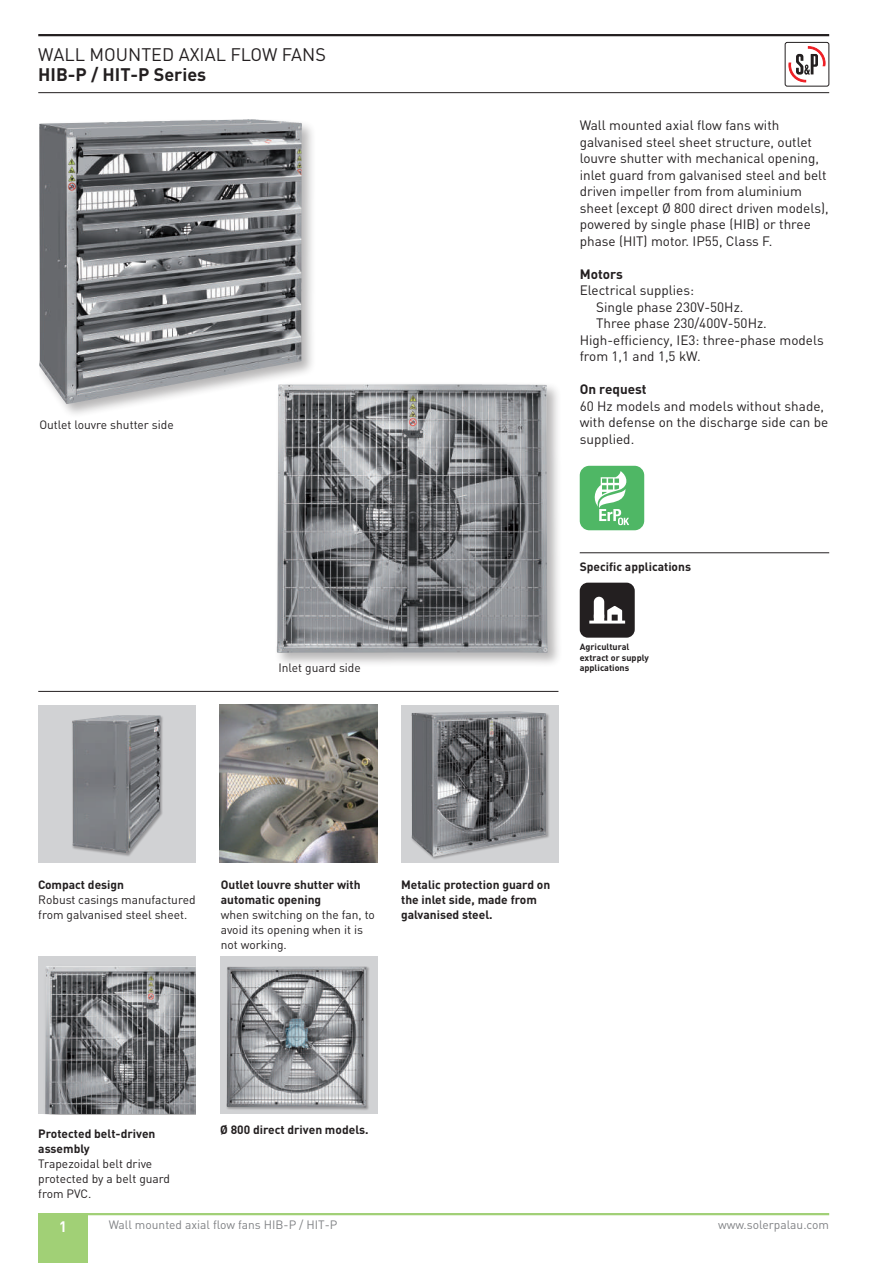
<style>
.page{position:relative;width:893px;height:1263px;background:#fff}
.page>*{position:absolute;margin:0;border:0;box-sizing:border-box;transform-origin:0 0}
.t1{font:18px "DIN";color:#231f20}
.t2{font:700 18px "DIN";color:#231f20}
.t3{font:700 15px "DIN";color:#fff;scale:.95 1}
.t4{font:13.5px/16.5px "DIN";color:#231f20}
.t5{font:700 13.5px "DIN";color:#231f20}
.t6{font:12px/15px "DIN";color:#231f20}
.t7{font:700 12px/15px "DIN";color:#231f20}
.t8{font:12px "DIN";color:#808285}
.t9{font:700 9px/10.5px "DIN";color:#231f20}
</style>
<div class="page">
<hr style="left:38px;top:34px;width:791px;height:2px;background:#231f20">
<hr style="left:38px;top:92px;width:791px;height:1px;background:#231f20">
<svg style="left:788px;top:47px;width:38px;height:36px"></svg>
<div style="left:785px;top:42px;width:44px;height:44px;border:1px solid #231f20;border-radius:2px"></div>
<hr style="left:38px;top:1213px;width:791px;height:2px;background:#a1d076">
<div style="left:38px;top:1214px;width:49px;height:49px;background:#a1d076"></div>
<hr style="left:38px;top:691px;width:520px;height:1px;background:#231f20">
<div style="left:38px;top:705px;width:158px;height:157px;background:#d1d2d4"></div>
<div style="left:72px;top:715px;width:92px;height:142px;background:#231f20;opacity:.33"></div>
<img style="left:72px;top:715px;width:74px;height:138px">
<img style="left:220px;top:705px;width:157px;height:157px">
<div style="left:401px;top:705px;width:157px;height:157px;background:#d1d2d4"></div>
<div style="left:411px;top:711px;width:139px;height:149px;background:#231f20;opacity:.33"></div>
<img style="left:412px;top:711px;width:101px;height:146px">
<div style="left:38px;top:957px;width:158px;height:157px;background:#d1d2d4"></div>
<img style="left:45px;top:966px;width:151px;height:148px">
<div style="left:39px;top:119px;width:278px;height:300px;background:#231f20;opacity:.33"></div>
<img style="left:39px;top:119px;width:208px;height:285px">
<div style="left:274px;top:381px;width:289px;height:287px;background:#231f20;opacity:.33"></div>
<img style="left:277px;top:384px;width:271px;height:269px">
<div style="left:220px;top:957px;width:157px;height:157px;background:#d1d2d4"></div>
<div style="left:226px;top:966px;width:145px;height:145px;background:#231f20;opacity:.33"></div>
<img style="left:226px;top:966px;width:141px;height:142px">
<hr style="left:580px;top:552px;width:249px;height:1px;background:#231f20">
<div style="left:580px;top:583px;width:55px;height:55px;background:#231f20;border-radius:8px"></div>
<svg style="left:589px;top:597px;width:36px;height:27px"></svg>
<div style="left:580px;top:466px;width:64px;height:64px;background:#4fb765;border-radius:10px"></div>
<svg style="left:594px;top:471px;width:35px;height:54px"></svg>
<h1 class="t1" style="left:38px;top:43px;width:289px">WALL MOUNTED AXIAL FLOW FANS</h1>
<h1 class="t2" style="left:38px;top:62px;width:170px">HIB-P / HIT-P Series</h1>
<p class="t6" style="left:39px;top:417px;width:136px">Outlet louvre shutter side</p>
<p class="t6" style="left:279px;top:659px;width:84px">Inlet guard side</p>
<p class="t4" style="left:580px;top:117px;width:250px">Wall mounted axial flow fans with galvanised steel sheet structure, outlet louvre shutter with mechanical opening, inlet guard from galvanised steel and belt driven impeller from from aluminium sheet (except Ø 800 direct driven models), powered by single phase (HIB) or three phase (HIT) motor. IP55, Class F.</p>
<p class="t5" style="left:580px;top:265px;width:45px">Motors</p>
<p class="t4" style="left:580px;top:282px;width:116px">Electrical supplies:</p>
<p class="t4" style="left:596px;top:298px;width:149px">Single phase 230V-50Hz.</p>
<p class="t4" style="left:596px;top:315px;width:172px">Three phase 230/400V-50Hz.</p>
<p class="t4" style="left:580px;top:331px;width:245px">High-efficiency, IE3: three-phase models</p>
<p class="t4" style="left:580px;top:348px;width:123px">from 1,1 and 1,5 kW.</p>
<p class="t5" style="left:580px;top:380px;width:68px">On request</p>
<p class="t4" style="left:580px;top:397px;width:250px">60 Hz models and models without shade, with defense on the discharge side can be supplied.</p>
<p class="t7" style="left:580px;top:558px;width:113px">Specific applications</p>
<p class="t9" style="left:580px;top:641px;width:71px">Agricultural extract or supply applications</p>
<p class="t7" style="left:38px;top:877px;width:87px">Compact design</p>
<p class="t6" style="left:38px;top:892px;width:159px">Robust casings manufactured from galvanised steel sheet.</p>
<p class="t7" style="left:221px;top:877px;width:141px">Outlet louvre shutter with automatic opening</p>
<p class="t6" style="left:221px;top:907px;width:156px">when switching on the fan, to avoid its opening when it is not working.</p>
<p class="t7" style="left:401px;top:877px;width:151px">Metalic protection guard on the inlet side, made from galvanised steel.</p>
<p class="t7" style="left:38px;top:1125px;width:119px">Protected belt-driven assembly</p>
<p class="t6" style="left:38px;top:1156px;width:133px">Trapezoidal belt drive protected by a belt guard from PVC.</p>
<p class="t7" style="left:220px;top:1121px;width:150px">Ø 800 direct driven models.</p>
<p class="t3" style="left:59px;top:1217px;width:10px">1</p>
<p class="t8" style="left:109px;top:1217px;width:230px">Wall mounted axial flow fans HIB-P / HIT-P</p>
<p class="t8" style="left:718px;top:1217px;width:112px">www.solerpalau.com</p>
</div>
